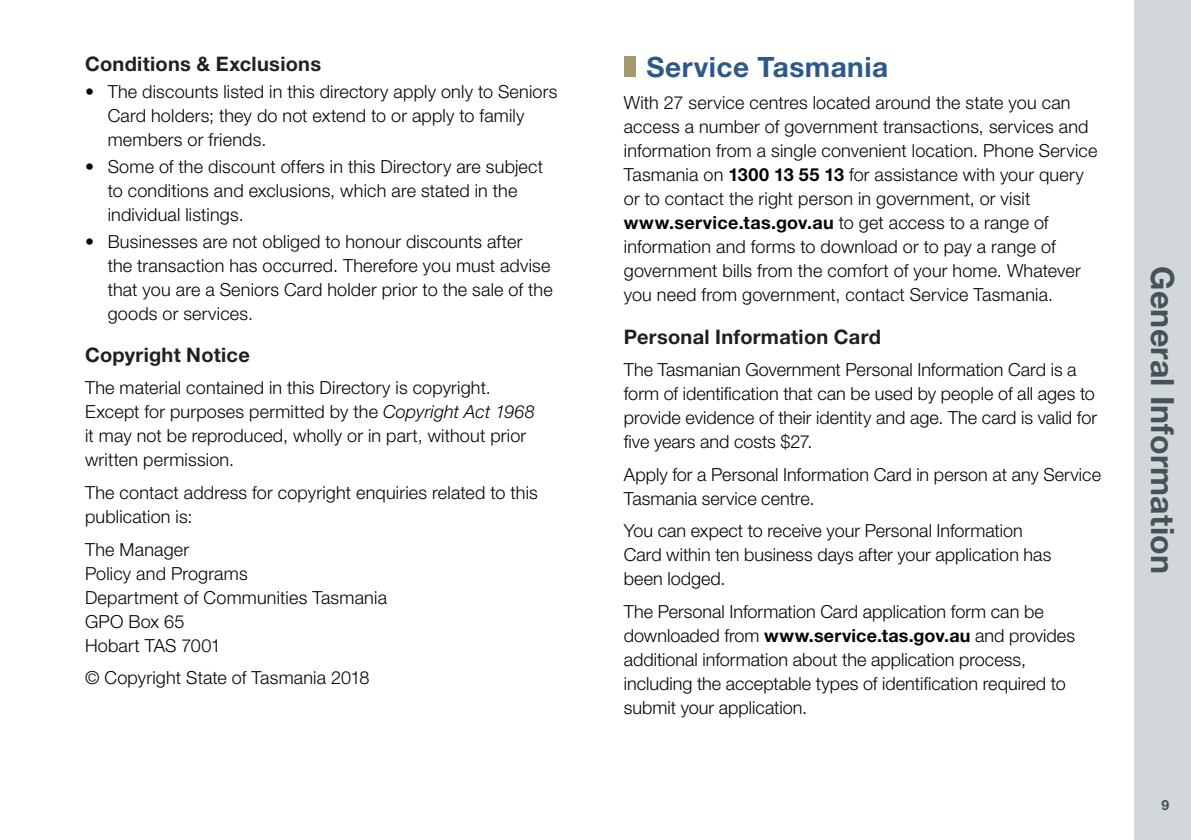
<style>
.page{position:relative;width:1191px;height:840px;background:#fff}
.page>*{position:absolute;margin:0;border:0;box-sizing:border-box;transform-origin:0 0}
.t1{font:700 32px "Helvetica Neue LT Std";letter-spacing:.005em;color:#455256}
.t2{font:700 28px "Helvetica Neue LT Std";letter-spacing:.015em;color:#2c5989}
.t3{font:700 20px "Helvetica Neue LT Std";letter-spacing:.015em;color:#231f20}
.t4{font:300 18px/24px "Helvetica Neue LT Std";letter-spacing:.005em;color:#040503}
.t5{font:700 14px "Helvetica Neue LT Std";color:#455256}
.s1{font-style:italic}
.s2{font-weight:700}
</style>
<div class="page">
<div style="left:1134px;top:0;width:57px;height:839px;background:#d1d7da"></div>
<div style="left:624px;top:57px;width:11px;height:20px;background:#a7996e"></div>
<p class="t3" style="left:85px;top:51px;width:238px">Conditions &amp; Exclusions</p>
<p class="t4" style="left:108px;top:79px;width:451px;text-indent:-23px">• The discounts listed in this directory apply only to Seniors<br>Card holders; they do not extend to or apply to family members or friends.</p>
<p class="t4" style="left:108px;top:154px;width:437px;text-indent:-23px">• Some of the discount offers in this Directory are subject to conditions and exclusions, which are stated in the individual listings.</p>
<p class="t4" style="left:108px;top:229px;width:446px;text-indent:-23px">• Businesses are not obliged to honour discounts after<br>the transaction has occurred. Therefore you must advise that you are a Seniors Card holder prior to the sale of the goods or services.</p>
<p class="t3" style="left:85px;top:342px;width:166px">Copyright Notice</p>
<p class="t4" style="left:85px;top:375px;width:451px">The material contained in this Directory is copyright.<br>Except for purposes permitted by the <span class="s1">Copyright Act 1968 </span>it may not be reproduced, wholly or in part, without prior written permission.</p>
<p class="t4" style="left:85px;top:480px;width:454px">The contact address for copyright enquiries related to this publication is:</p>
<p class="t4" style="left:85px;top:536px;width:303px">The Manager<br>Policy and Programs<br>Department of Communities Tasmania<br>GPO Box 65<br>Hobart TAS 7001</p>
<p class="t4" style="left:85px;top:665px;width:286px">© Copyright State of Tasmania 2018</p>
<h2 class="t2" style="left:646px;top:49px;width:243px">Service Tasmania</h2>
<p class="t4" style="left:624px;top:90px;width:475px">With 27 service centres located around the state you can access a number of government transactions, services and information from a single convenient location. Phone Service Tasmania on <span class="s2">1300 13 55 13</span> for assistance with your query or to contact the right person in government, or visit <span class="s2">www.service.tas.gov.au</span> to get access to a range of information and forms to download or to pay a range of government bills from the comfort of your home. Whatever you need from government, contact Service Tasmania.</p>
<p class="t3" style="left:624px;top:324px;width:259px">Personal Information Card</p>
<p class="t4" style="left:624px;top:357px;width:475px">The Tasmanian Government Personal Information Card is a form of identification that can be used by people of all ages to provide evidence of their identity and age. The card is valid for five years and costs $27.</p>
<p class="t4" style="left:624px;top:461px;width:479px">Apply for a Personal Information Card in person at any Service<br>Tasmania service centre.</p>
<p class="t4" style="left:624px;top:518px;width:429px">You can expect to receive your Personal Information<br>Card within ten business days after your application has been lodged.</p>
<p class="t4" style="left:624px;top:598px;width:453px">The Personal Information Card application form can be downloaded from <span class="s2">www.service.tas.gov.au</span> and provides additional information about the application process, including the acceptable types of identification required to submit your application.</p>
<h1 class="t1" style="left:1182px;top:266px;width:309px;rotate:90deg">General Information</h1>
<p class="t5" style="left:1161px;top:795px;width:9px">9</p>
</div>
